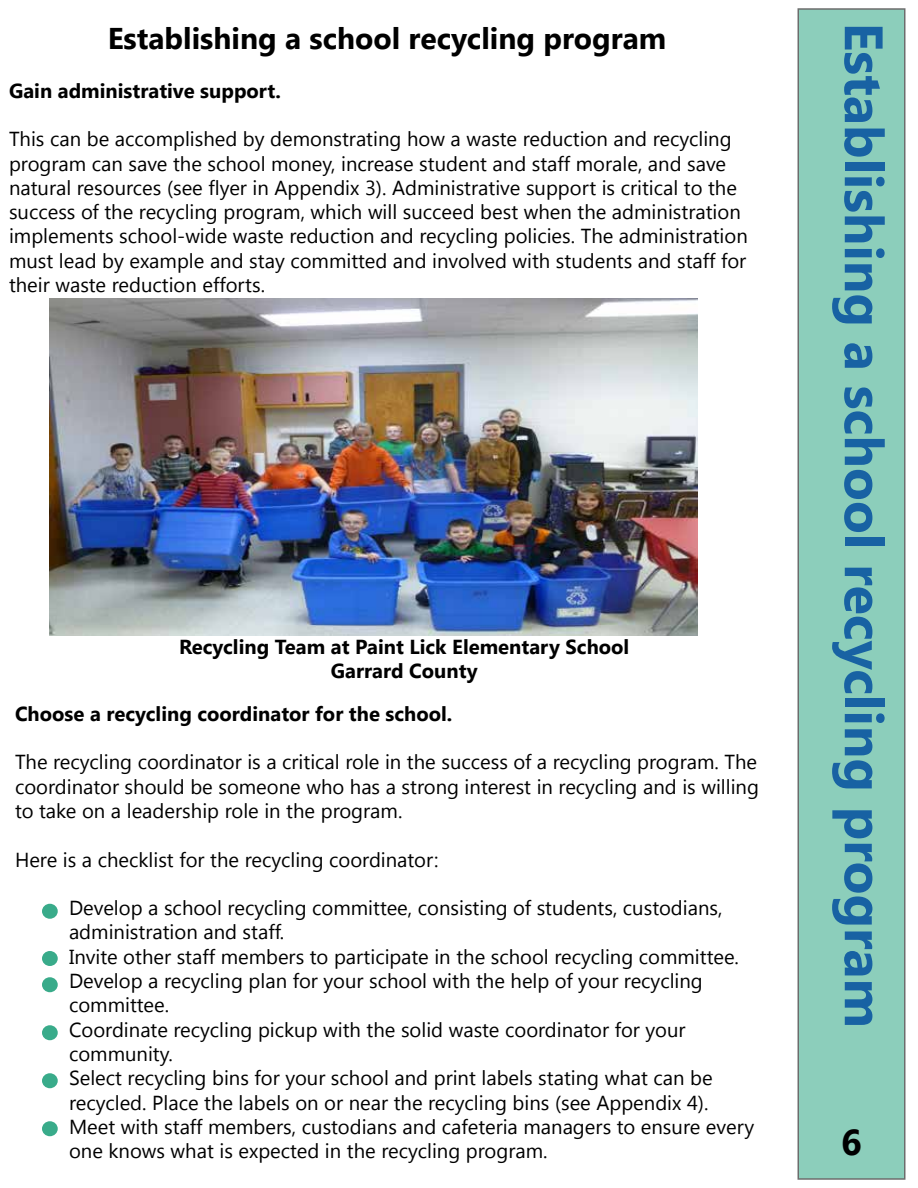
<style>
.page{position:relative;width:918px;height:1188px;background:#fff}
.page>*{position:absolute;margin:0;border:0;box-sizing:border-box;transform-origin:0 0}
.t1{font:700 54px "Segoe UI";color:#1862a3}
.t2{font:700 36px "Segoe UI";color:#000}
.t3{font:700 30px "Segoe UI";color:#000}
.t4{font:20.25px/24.3px "Segoe UI";color:#000}
.t5{font:700 20.25px/24.3px "Segoe UI";color:#000;text-align:center}
</style>
<div class="page">
<div style="left:798px;top:9px;width:107px;height:1170px;background:#8ccebb"></div>
<div style="left:42px;top:904px;width:16px;height:15px;background:#39ab8a;border-radius:50%"></div>
<div style="left:42px;top:951px;width:16px;height:15px;background:#39ab8a;border-radius:50%"></div>
<div style="left:42px;top:977px;width:16px;height:15px;background:#39ab8a;border-radius:50%"></div>
<div style="left:42px;top:1025px;width:16px;height:15px;background:#39ab8a;border-radius:50%"></div>
<div style="left:42px;top:1073px;width:16px;height:15px;background:#39ab8a;border-radius:50%"></div>
<div style="left:42px;top:1121px;width:16px;height:15px;background:#39ab8a;border-radius:50%"></div>
<img style="left:50px;top:298px;width:648px;height:338px">
<h3 class="t3" style="left:108px;top:17px;width:560px">Establishing a school recycling program</h3>
<p class="t5" style="left:9px;top:77px;width:273px">Gain administrative support.</p>
<p class="t4" style="left:9px;top:126px;width:740px">This can be accomplished by demonstrating how a waste reduction and recycling program can save the school money, increase student and staff morale, and save natural resources (see flyer in Appendix 3). Administrative support is critical to the success of the recycling program, which will succeed best when the administration implements school-wide waste reduction and recycling policies. The administration must lead by example and stay committed and involved with students and staff for their waste reduction efforts.</p>
<p class="t5" style="left:179px;top:633px;width:452px">Recycling Team at Paint Lick Elementary School<br>Garrard County</p>
<p class="t5" style="left:15px;top:700px;width:439px">Choose a recycling coordinator for the school.</p>
<p class="t4" style="left:15px;top:749px;width:745px;text-align:justify">The recycling coordinator is a critical role in the success of a recycling program. The coordinator should be someone who has a strong interest in recycling and is willing to take on a leadership role in the program.</p>
<p class="t4" style="left:15px;top:846px;width:425px">Here is a checklist for the recycling coordinator:</p>
<p class="t4" style="left:69px;top:895px;width:687px">Develop a school recycling committee, consisting of students, custodians, administration and staff.<br>Invite other staff members to participate in the school recycling committee.<br>Develop a recycling plan for your school with the help of your recycling committee.<br>Coordinate recycling pickup with the solid waste coordinator for your community.<br>Select recycling bins for your school and print labels stating what can be recycled. Place the labels on or near the recycling bins (see Appendix 4).<br>Meet with staff members, custodians and cafeteria managers to ensure every one knows what is expected in the recycling program.</p>
<h1 class="t1" style="left:902px;top:22px;width:1007px;rotate:90deg">Establishing a school recycling program</h1>
<h2 class="t2" style="left:841px;top:1116px;width:22px">6</h2>
</div>
